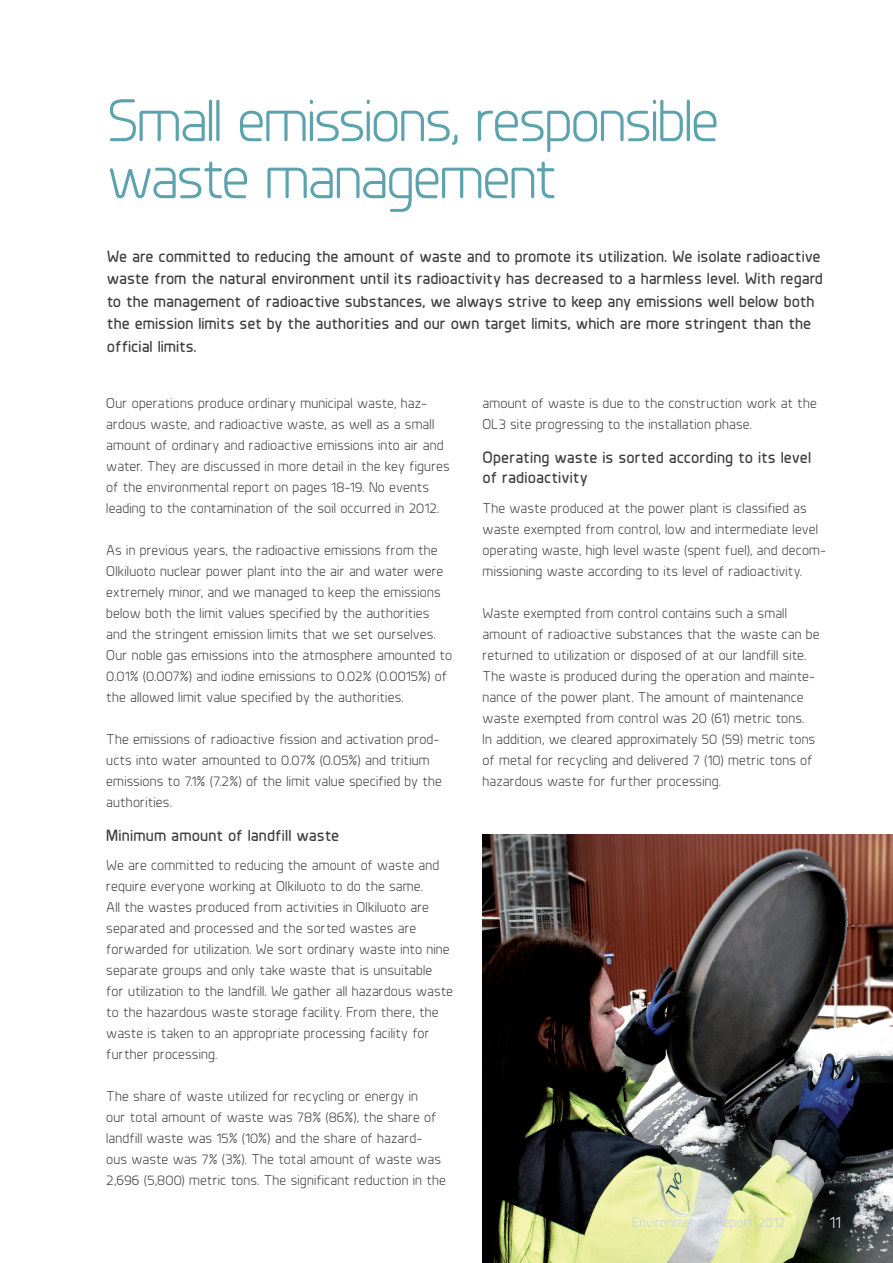
<style>
.page{position:relative;width:893px;height:1263px;background:#fff}
.page>*{position:absolute;margin:0;border:0;box-sizing:border-box;transform-origin:0 0}
.iso_kuvateksti{font:60px/57px "Planer";letter-spacing:-.04em;color:#5ca3ae}
.ingressi{font:700 16.5px/22.5px "Planer";color:#3f3f40}
.väliotsikko{font:700 16.5px/19.8px "Planer";letter-spacing:.005em;color:#3f3f40}
.t1{font:16.5px "Planer";color:#fff}
.leipis{font:14.25px/21px "Planer";letter-spacing:.01em;color:#3e3e3f}
.sivunteksti_vasen{font:13.5px "Planer";letter-spacing:.02em;color:#c4ced3}
</style>
<div class="page">
<img style="left:483px;top:834px;width:410px;height:429px">
<p class="iso_kuvateksti" style="left:107px;top:92px;width:614px">Small emissions, responsible waste management</p>
<p class="ingressi" style="left:107px;top:244px;width:717px">We are committed to reducing the amount of waste and to promote its utilization. We isolate radioactive waste from the natural environment until its radioactivity has decreased to a harmless level. With regard to the management of radioactive substances, we always strive to keep any emissions well below both the emission limits set by the authorities and our own target limits, which are more stringent than the official limits.</p>
<p class="leipis" style="left:106px;top:393px;width:345px">Our operations produce ordinary municipal waste, haz&shy;ardous waste, and radioactive waste, as well as a small amount of ordinary and radioactive emissions into air and water. They are discussed in more detail in the key figures of the environmental report on pages 18-19. No events leading to the contamination of the soil occurred in 2012.</p>
<p class="leipis" style="left:106px;top:540px;width:347px">As in previous years, the radioactive emissions from the Olkiluoto nuclear power plant into the air and water were extremely minor, and we managed to keep the emissions below both the limit values specified by the authorities and the stringent emission limits that we set ourselves.<br>Our noble gas emissions into the atmosphere amounted to 0.01% (0.007%) and iodine emissions to 0.02% (0.0015%) of the allowed limit value specified by the authorities.</p>
<p class="leipis" style="left:106px;top:729px;width:337px">The emissions of radioactive fission and activation prod&shy;ucts into water amounted to 0.07% (0.05%) and tritium emissions to 7.1% (7.2%) of the limit value specified by the authorities.</p>
<p class="väliotsikko" style="left:106px;top:825px;width:235px">Minimum amount of landfill waste</p>
<p class="leipis" style="left:106px;top:855px;width:348px">We are committed to reducing the amount of waste and require everyone working at Olkiluoto to do the same.<br>All the wastes produced from activities in Olkiluoto are separated and processed and the sorted wastes are forwarded for utilization. We sort ordinary waste into nine separate groups and only take waste that is unsuitable for utilization to the landfill. We gather all hazardous waste to the hazardous waste storage facility. From there, the waste is taken to an appropriate processing facility for further processing.</p>
<p class="leipis" style="left:106px;top:1086px;width:341px">The share of waste utilized for recycling or energy in<br>our total amount of waste was 78% (86%), the share of landfill waste was 15% (10%) and the share of hazard&shy;ous waste was 7% (3%). The total amount of waste was 2,696 (5,800) metric tons. The significant reduction in the</p>
<p class="leipis" style="left:483px;top:393px;width:336px">amount of waste is due to the construction work at the<br>OL3 site progressing to the installation phase.</p>
<p class="väliotsikko" style="left:483px;top:447px;width:330px">Operating waste is sorted according to its level of radioactivity</p>
<p class="leipis" style="left:483px;top:498px;width:345px">The waste produced at the power plant is classified as waste exempted from control, low and intermediate level operating waste, high level waste (spent fuel), and decom&shy;missioning waste according to its level of radioactivity.</p>
<p class="leipis" style="left:483px;top:603px;width:338px">Waste exempted from control contains such a small amount of radioactive substances that the waste can be returned to utilization or disposed of at our landfill site.<br>The waste is produced during the operation and mainte&shy;nance of the power plant. The amount of maintenance waste exempted from control was 20 (61) metric tons.<br>In addition, we cleared approximately 50 (59) metric tons of metal for recycling and delivered 7 (10) metric tons of hazardous waste for further processing.</p>
<p class="sivunteksti_vasen" style="left:632px;top:1215px;width:154px">Environmental Report 2012</p>
<p class="t1" style="left:829px;top:1212px;width:13px">11</p>
</div>
